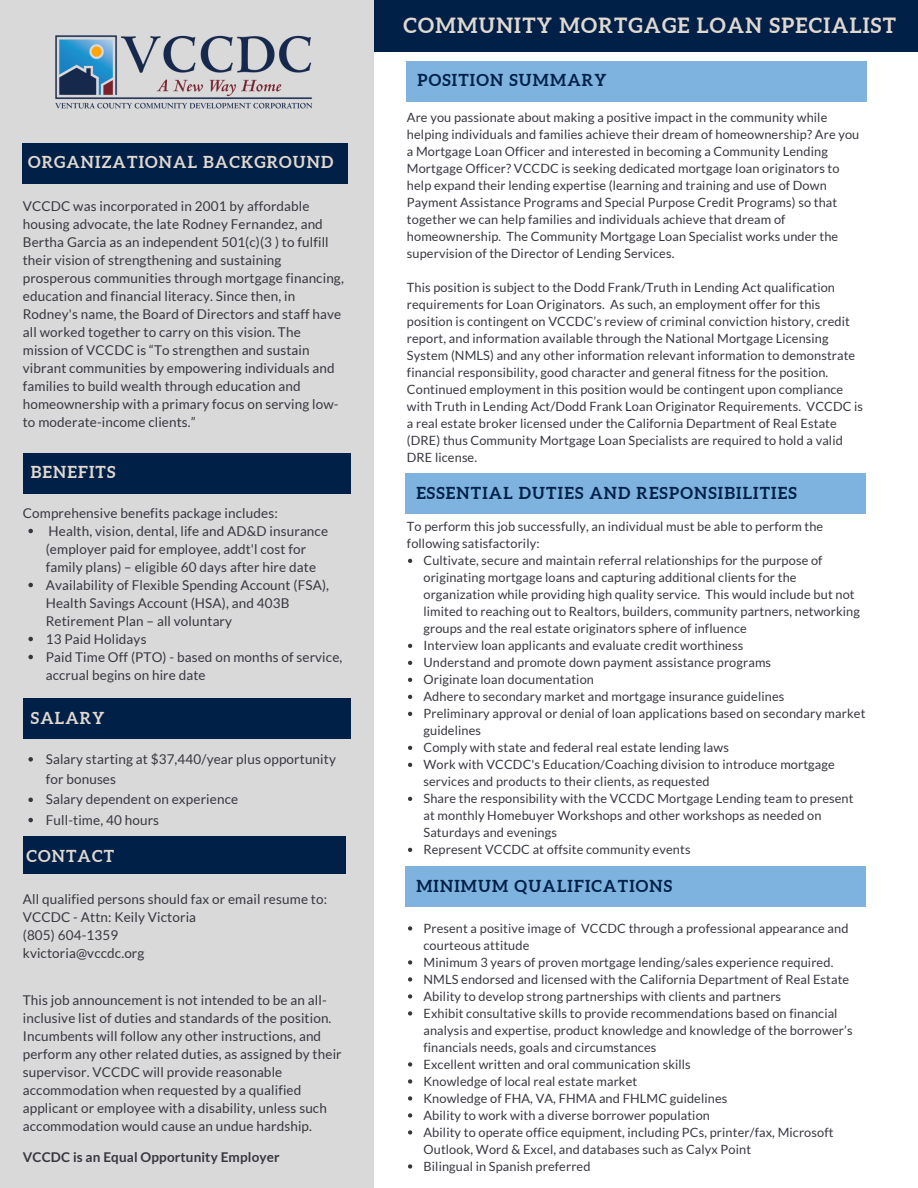
<style>
.page{position:relative;width:918px;height:1188px;background:#fff}
.page>*{position:absolute;margin:0;border:0;box-sizing:border-box;transform-origin:0 0}
.t1{font:700 21px "Aleo";letter-spacing:.06em;color:#e1d8cf}
.t2{font:700 16.5px "Aleo";letter-spacing:.07em;color:#002047}
.t3{font:700 16.5px "Aleo";letter-spacing:.07em;color:#e1d8cf}
.t4{font:13.5px/18px "Lato";letter-spacing:.01em;color:#373741}
.t5{font:700 13.5px "Lato";letter-spacing:.01em;color:#373741}
.t6{font:12.75px/17px "Lato";letter-spacing:.01em;color:#373741}
</style>
<div class="page">
<div style="left:373px;top:0;width:545px;height:51px;background:#002047"></div>
<div style="left:0;top:0;width:373px;height:1188px;background:#d9d9d9"></div>
<div style="left:406px;top:473px;width:460px;height:40px;background:#7eb3e0"></div>
<svg style="left:408px;top:559px;width:4px;height:4px"></svg>
<svg style="left:408px;top:644px;width:4px;height:4px"></svg>
<svg style="left:408px;top:661px;width:4px;height:4px"></svg>
<svg style="left:408px;top:678px;width:4px;height:4px"></svg>
<svg style="left:408px;top:695px;width:4px;height:4px"></svg>
<svg style="left:408px;top:712px;width:4px;height:4px"></svg>
<svg style="left:408px;top:746px;width:4px;height:4px"></svg>
<svg style="left:408px;top:763px;width:4px;height:4px"></svg>
<svg style="left:408px;top:797px;width:4px;height:4px"></svg>
<svg style="left:408px;top:848px;width:4px;height:4px"></svg>
<div style="left:407px;top:61px;width:460px;height:41px;background:#7eb3e0"></div>
<img style="left:55px;top:35px;width:257px;height:74px">
<div style="left:406px;top:867px;width:460px;height:40px;background:#7eb3e0"></div>
<svg style="left:408px;top:926px;width:4px;height:5px"></svg>
<svg style="left:408px;top:960px;width:4px;height:5px"></svg>
<svg style="left:408px;top:977px;width:4px;height:5px"></svg>
<svg style="left:408px;top:994px;width:4px;height:5px"></svg>
<svg style="left:408px;top:1011px;width:4px;height:5px"></svg>
<svg style="left:408px;top:1062px;width:4px;height:5px"></svg>
<svg style="left:408px;top:1079px;width:4px;height:5px"></svg>
<svg style="left:408px;top:1096px;width:4px;height:5px"></svg>
<svg style="left:408px;top:1113px;width:4px;height:5px"></svg>
<svg style="left:408px;top:1130px;width:4px;height:5px"></svg>
<svg style="left:408px;top:1164px;width:4px;height:5px"></svg>
<div style="left:23px;top:144px;width:325px;height:40px;background:#002047"></div>
<div style="left:23px;top:453px;width:327px;height:40px;background:#002047"></div>
<svg style="left:28px;top:529px;width:5px;height:4px"></svg>
<svg style="left:28px;top:583px;width:5px;height:4px"></svg>
<svg style="left:28px;top:637px;width:5px;height:4px"></svg>
<svg style="left:28px;top:655px;width:5px;height:4px"></svg>
<div style="left:23px;top:836px;width:323px;height:37px;background:#002047"></div>
<div style="left:23px;top:699px;width:327px;height:40px;background:#002047"></div>
<svg style="left:28px;top:757px;width:5px;height:5px"></svg>
<svg style="left:28px;top:798px;width:5px;height:4px"></svg>
<svg style="left:28px;top:818px;width:5px;height:4px"></svg>
<p class="t3" style="left:28px;top:152px;width:307px">ORGANIZATIONAL BACKGROUND</p>
<p class="t4" style="left:23px;top:196px;width:323px">VCCDC was incorporated in 2001 by affordable housing advocate, the late Rodney Fernandez, and Bertha Garcia as an independent 501(c)(3 ) to fulfill their vision of strengthening and sustaining prosperous communities through mortgage financing, education and financial literacy. Since then, in Rodney's name, the Board of Directors and staff have all worked together to carry on this vision. The mission of VCCDC is “To strengthen and sustain vibrant communities by empowering individuals and families to build wealth through education and homeownership with a primary focus on serving low&shy;to moderate-income clients.”</p>
<p class="t3" style="left:31px;top:463px;width:86px">BENEFITS</p>
<p class="t4" style="left:23px;top:503px;width:256px">Comprehensive benefits package includes:</p>
<p class="t4" style="left:46px;top:521px;width:284px">Health, vision, dental, life and AD&amp;D insurance (employer paid for employee, addt'l cost for family plans) – eligible 60 days after hire date</p>
<p class="t4" style="left:46px;top:575px;width:285px">Availability of Flexible Spending Account (FSA),<br>Health Savings Account (HSA), and 403B<br>Retirement Plan – all voluntary</p>
<p class="t4" style="left:46px;top:629px;width:102px">13 Paid Holidays</p>
<h2 class="t4" style="left:46px;top:647px;width:298px">Paid Time Off (PTO) - based on months of service, accrual begins on hire date</h2>
<p class="t3" style="left:31px;top:708px;width:75px">SALARY</p>
<p class="t4" style="left:46px;top:748px;width:292px;line-height:20.2px">Salary starting at $37,440/year plus opportunity for bonuses</p>
<p class="t4" style="left:46px;top:790px;width:194px">Salary dependent on experience</p>
<p class="t4" style="left:46px;top:810px;width:115px">Full-time, 40 hours</p>
<p class="t3" style="left:26px;top:847px;width:89px">CONTACT</p>
<p class="t4" style="left:23px;top:890px;width:306px">All qualified persons should fax or email resume to:</p>
<p class="t4" style="left:23px;top:908px;width:175px">VCCDC - Attn: Keily Victoria</p>
<p class="t4" style="left:23px;top:926px;width:97px">(805) 604-1359</p>
<p class="t4" style="left:23px;top:944px;width:123px">kvictoria@vccdc.org</p>
<p class="t4" style="left:23px;top:991px;width:320px">This job announcement is not intended to be an all&shy;inclusive list of duties and standards of the position.<br>Incumbents will follow any other instructions, and perform any other related duties, as assigned by their supervisor. VCCDC will provide reasonable accommodation when requested by a qualified applicant or employee with a disability, unless such accommodation would cause an undue hardship.</p>
<p class="t5" style="left:23px;top:1148px;width:258px">VCCDC is an Equal Opportunity Employer</p>
<p class="t1" style="left:404px;top:14px;width:494px">COMMUNITY MORTGAGE LOAN SPECIALIST</p>
<h2 class="t2" style="left:417px;top:70px;width:190px">POSITION SUMMARY</h2>
<p class="t6" style="left:407px;top:109px;width:454px">Are you passionate about making a positive impact in the community while helping individuals and families achieve their dream of homeownership? Are you a Mortgage Loan Officer and interested in becoming a Community Lending Mortgage Officer? VCCDC is seeking dedicated mortgage loan originators to help expand their lending expertise (learning and training and use of Down Payment Assistance Programs and Special Purpose Credit Programs) so that together we can help families and individuals achieve that dream of homeownership. The Community Mortgage Loan Specialist works under the supervision of the Director of Lending Services.</p>
<p class="t6" style="left:407px;top:279px;width:458px">This position is subject to the Dodd Frank/Truth in Lending Act qualification requirements for Loan Originators. As such, an employment offer for this position is contingent on VCCDC’s review of criminal conviction history, credit report, and information available through the National Mortgage Licensing System (NMLS) and any other information relevant information to demonstrate financial responsibility, good character and general fitness for the position.<br>Continued employment in this position would be contingent upon compliance with Truth in Lending Act/Dodd Frank Loan Originator Requirements. VCCDC is a real estate broker licensed under the California Department of Real Estate (DRE) thus Community Mortgage Loan Specialists are required to hold a valid DRE license.</p>
<h2 class="t2" style="left:416px;top:483px;width:382px">ESSENTIAL DUTIES AND RESPONSIBILITIES</h2>
<p class="t6" style="left:407px;top:518px;width:418px">To perform this job successfully, an individual must be able to perform the following satisfactorily:</p>
<h2 class="t6" style="left:423px;top:552px;width:438px">Cultivate, secure and maintain referral relationships for the purpose of originating mortgage loans and capturing additional clients for the organization while providing high quality service. This would include but not limited to reaching out to Realtors, builders, community partners, networking groups and the real estate originators sphere of influence</h2>
<p class="t6" style="left:423px;top:637px;width:321px">Interview loan applicants and evaluate credit worthiness</p>
<p class="t6" style="left:423px;top:654px;width:349px">Understand and promote down payment assistance programs</p>
<p class="t6" style="left:423px;top:671px;width:172px">Originate loan documentation</p>
<p class="t6" style="left:423px;top:688px;width:362px">Adhere to secondary market and mortgage insurance guidelines</p>
<p class="t6" style="left:423px;top:705px;width:443px">Preliminary approval or denial of loan applications based on secondary market guidelines</p>
<h2 class="t6" style="left:423px;top:739px;width:307px">Comply with state and federal real estate lending laws</h2>
<p class="t6" style="left:423px;top:756px;width:413px">Work with VCCDC's Education/Coaching division to introduce mortgage services and products to their clients, as requested</p>
<p class="t6" style="left:423px;top:790px;width:432px">Share the responsibility with the VCCDC Mortgage Lending team to present at monthly Homebuyer Workshops and other workshops as needed on<br>Saturdays and evenings</p>
<p class="t6" style="left:423px;top:841px;width:269px">Represent VCCDC at offsite community events</p>
<p class="t2" style="left:416px;top:876px;width:257px">MINIMUM QUALIFICATIONS</p>
<p class="t6" style="left:424px;top:919px;width:427px">Present a positive image of VCCDC through a professional appearance and courteous attitude</p>
<h3 class="t6" style="left:424px;top:953px;width:411px">Minimum 3 years of proven mortgage lending/sales experience required.</h3>
<h1 class="t6" style="left:424px;top:970px;width:427px">NMLS endorsed and licensed with the California Department of Real Estate</h1>
<h2 class="t6" style="left:424px;top:987px;width:359px">Ability to develop strong partnerships with clients and partners</h2>
<p class="t6" style="left:424px;top:1004px;width:431px">Exhibit consultative skills to provide recommendations based on financial analysis and expertise, product knowledge and knowledge of the borrower’s financials needs, goals and circumstances</p>
<p class="t6" style="left:424px;top:1055px;width:269px">Excellent written and oral communication skills</p>
<h2 class="t6" style="left:424px;top:1072px;width:215px">Knowledge of local real estate market</h2>
<p class="t6" style="left:424px;top:1089px;width:305px">Knowledge of FHA, VA, FHMA and FHLMC guidelines</p>
<p class="t6" style="left:424px;top:1106px;width:288px">Ability to work with a diverse borrower population</p>
<p class="t6" style="left:424px;top:1123px;width:412px">Ability to operate office equipment, including PCs, printer/fax, Microsoft<br>Outlook, Word &amp; Excel, and databases such as Calyx Point</p>
<p class="t6" style="left:424px;top:1157px;width:169px">Bilingual in Spanish preferred</p>
</div>
